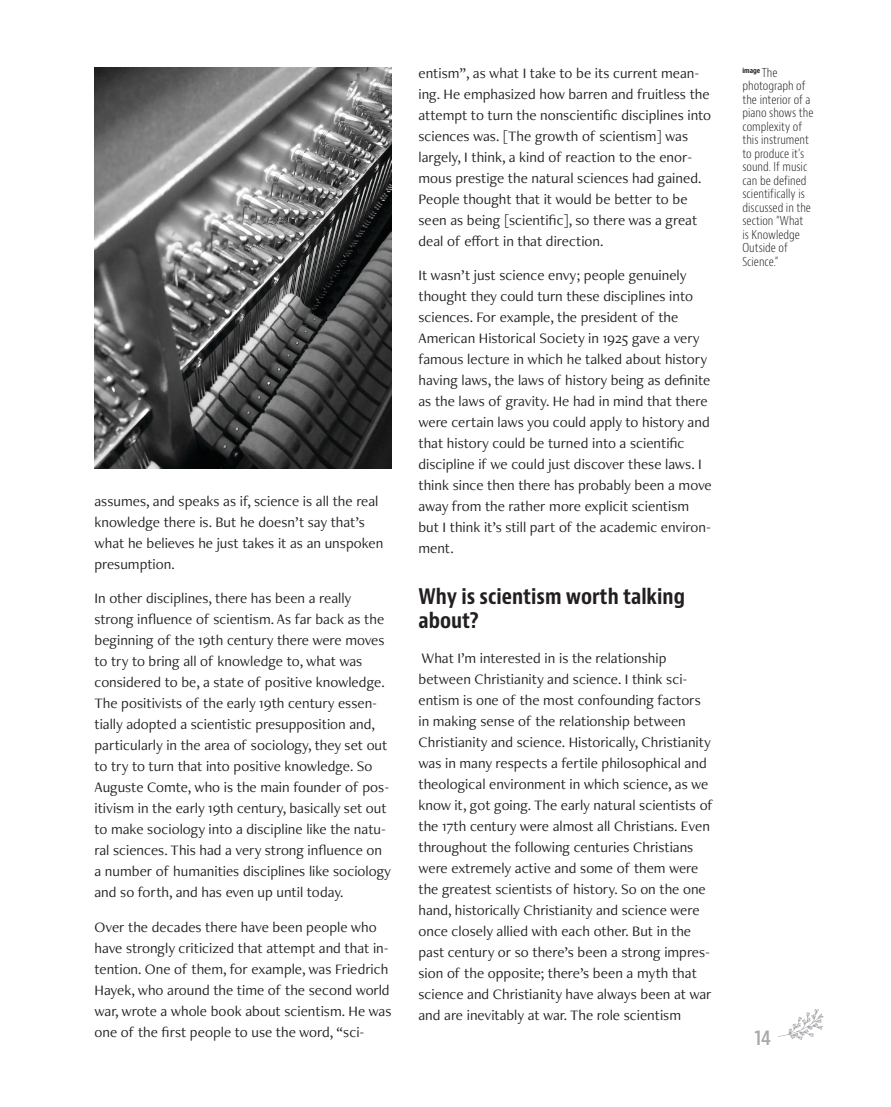
<style>
.page{position:relative;width:891px;height:1107px;background:#fff}
.page>*{position:absolute;margin:0;border:0;box-sizing:border-box;transform-origin:0 0}
.t1{font:700 condensed 21px/24px "Bernino Sans";color:#231f20}
.t2{font:600 condensed 21px "Bernino Sans";color:#a7a9ac}
.t3{font:15px/21px "Freight Neo Pro";color:#231f20}
.t4{font:300 condensed 12px/13.5px "Bernino Sans";color:#231f20}
.t5{font:700 condensed 7.05px "Bernino Sans";color:#231f20}
.s1{font-weight:300;font-size:12px}
</style>
<div class="page">
<svg style="left:778px;top:1009px;width:46px;height:31px"></svg>
<img style="left:94px;top:67px;width:298px;height:401px">
<p class="t3" style="left:94px;top:490px;width:290px">assumes, and speaks as if, science is all the real knowledge there is. But he doesn’t say that’s what he believes he just takes it as an unspoken presumption.</p>
<p class="t3" style="left:94px;top:588px;width:298px">In other disciplines, there has been a really strong influence of scientism. As far back as the beginning of the 19th century there were moves to try to bring all of knowledge to, what was considered to be, a state of positive knowledge.<br>The positivists of the early 19th century essen&shy;tially adopted a scientistic presupposition and, particularly in the area of sociology, they set out to try to turn that into positive knowledge. So Auguste Comte, who is the main founder of pos&shy;itivism in the early 19th century, basically set out to make sociology into a discipline like the natu&shy;ral sciences. This had a very strong influence on a number of humanities disciplines like sociology and so forth, and has even up until today.</p>
<p class="t3" style="left:94px;top:916px;width:299px">Over the decades there have been people who have strongly criticized that attempt and that in&shy;tention. One of them, for example, was Friedrich Hayek, who around the time of the second world war, wrote a whole book about scientism. He was one of the first people to use the word, “sci-</p>
<p class="t3" style="left:418px;top:62px;width:294px">entism”, as what I take to be its current mean&shy;ing. He emphasized how barren and fruitless the attempt to turn the nonscientific disciplines into sciences was. [The growth of scientism] was largely, I think, a kind of reaction to the enor&shy;mous prestige the natural sciences had gained.<br>People thought that it would be better to be seen as being [scientific], so there was a great deal of effort in that direction.</p>
<p class="t3" style="left:418px;top:264px;width:295px">It wasn’t just science envy; people genuinely thought they could turn these disciplines into sciences. For example, the president of the American Historical Society in 1925 gave a very famous lecture in which he talked about history having laws, the laws of history being as definite as the laws of gravity. He had in mind that there were certain laws you could apply to history and that history could be turned into a scientific discipline if we could just discover these laws. I think since then there has probably been a move away from the rather more explicit scientism but I think it’s still part of the academic environ&shy;ment.</p>
<h1 class="t1" style="left:418px;top:585px;width:268px">Why is scientism worth talking about?</h1>
<p class="t3" style="left:418px;top:647px;width:296px">What I’m interested in is the relationship between Christianity and science. I think sci&shy;entism is one of the most confounding factors in making sense of the relationship between Christianity and science. Historically, Christianity was in many respects a fertile philosophical and theological environment in which science, as we know it, got going. The early natural scientists of the 17th century were almost all Christians. Even throughout the following centuries Christians were extremely active and some of them were the greatest scientists of history. So on the one hand, historically Christianity and science were once closely allied with each other. But in the past century or so there’s been a strong impres&shy;sion of the opposite; there’s been a myth that science and Christianity have always been at war and are inevitably at war. The role scientism</p>
<p class="t5" style="left:742px;top:66px;width:37px">image <span class="s1">The</span></p>
<p class="t4" style="left:743px;top:80px;width:73px">photograph of the interior of a piano shows the complexity of this instrument to produce it’s sound. If music can be defined scientifically is discussed in the section “What<br>is Knowledge<br>Outside of<br>Science.”</p>
<h1 class="t2" style="left:754px;top:1024px;width:18px">14</h1>
</div>
